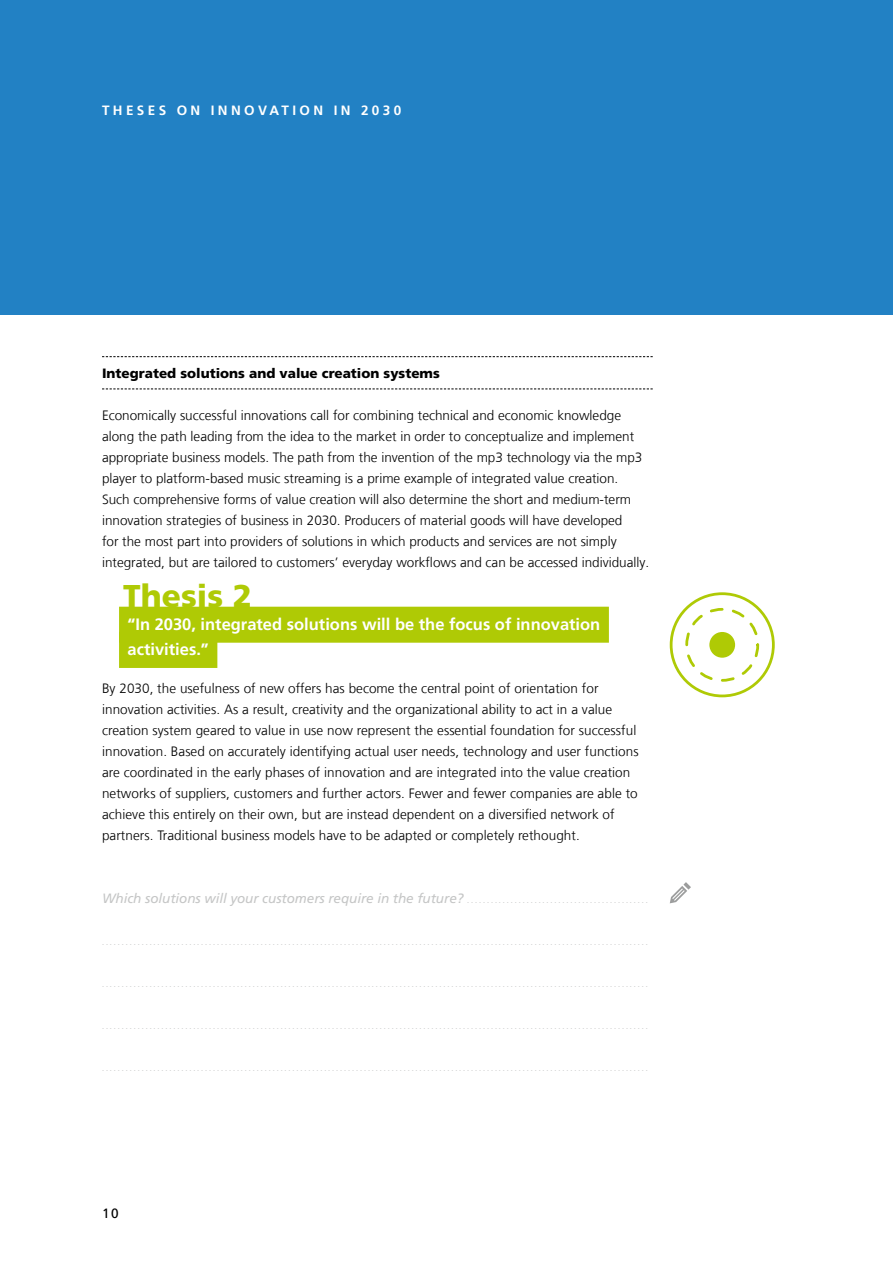
<style>
.page{position:relative;width:893px;height:1263px;background:#fff}
.page>*{position:absolute;margin:0;border:0;box-sizing:border-box;transform-origin:0 0}
.t1{font:900 31.5px "Frutiger LT Com";color:#afca05}
.t2{font:700 16.5px/25.2px "Frutiger LT Com";color:#fff}
.t3{font:300 13.5px/21px "Frutiger LT Com";color:#000}
.t4{font:italic 13.5px "Frutiger LT Com";letter-spacing:-.005em;color:#c5c6c6}
.t5{font:900 13.5px "Frutiger LT Com";color:#000}
.t6{font:700 13.5px "Frutiger LT Com";letter-spacing:.25em;color:#fff}
.t7{font:13.5px "Frutiger LT Com";color:#000}
.t8{font:italic 300 10.5px "Frutiger LT Com";color:#c5c6c6}
.s1{font-weight:300;font-size:10.5px}
</style>
<div class="page">
<div style="left:0;top:0;width:893px;height:315px;background:#2281c4"></div>
<svg style="left:102px;top:356px;width:551px;height:1px"></svg>
<svg style="left:102px;top:389px;width:551px;height:1px"></svg>
<div style="left:119px;top:607px;width:490px;height:36px;background:#afca05"></div>
<div style="left:119px;top:632px;width:98px;height:36px;background:#afca05"></div>
<svg style="left:670px;top:592px;width:105px;height:105px"></svg>
<div style="left:685px;top:608px;width:74px;height:74px;border:3px dashed #afca05;border-radius:50%"></div>
<div style="left:709px;top:632px;width:26px;height:26px;background:#afca05;border-radius:50%"></div>
<svg style="left:670px;top:882px;width:21px;height:21px"></svg>
<p class="t6" style="left:102px;top:103px;width:301px">THESES ON INNOVATION IN 2030</p>
<p class="t5" style="left:102px;top:365px;width:339px">Integrated solutions and value creation systems</p>
<p class="t3" style="left:102px;top:405px;width:549px">Economically successful innovations call for combining technical and economic knowledge along the path leading from the idea to the market in order to conceptualize and implement appropriate business models. The path from the invention of the mp3 technology via the mp3 player to platform-based music streaming is a prime example of integrated value creation.<br>Such comprehensive forms of value creation will also determine the short and medium-term innovation strategies of business in 2030. Producers of material goods will have developed<br>for the most part into providers of solutions in which products and services are not simply integrated, but are tailored to customers’ everyday workflows and can be accessed individually.</p>
<h1 class="t1" style="left:123px;top:577px;width:130px">Thesis 2</h1>
<p class="t2" style="left:128px;top:612px;width:474px">“In 2030, integrated solutions will be the focus of innovation activities.”</p>
<p class="t3" style="left:102px;top:678px;width:538px">By 2030, the usefulness of new offers has become the central point of orientation for innovation activities. As a result, creativity and the organizational ability to act in a value creation system geared to value in use now represent the essential foundation for successful innovation. Based on accurately identifying actual user needs, technology and user functions are coordinated in the early phases of innovation and are integrated into the value creation networks of suppliers, customers and further actors. Fewer and fewer companies are able to achieve this entirely on their own, but are instead dependent on a diversified network of partners. Traditional business models have to be adapted or completely rethought.</p>
<p class="t4" style="left:102px;top:890px;width:548px">Which solutions will your customers require in the future? <span class="s1">..............................................</span></p>
<p class="t8" style="left:102px;top:935px;width:548px">..........................................................................................................................................</p>
<p class="t8" style="left:102px;top:977px;width:548px">..........................................................................................................................................</p>
<p class="t8" style="left:102px;top:1019px;width:548px">..........................................................................................................................................</p>
<p class="t8" style="left:102px;top:1061px;width:548px">..........................................................................................................................................</p>
<p class="t7" style="left:102px;top:1205px;width:18px">10</p>
</div>
